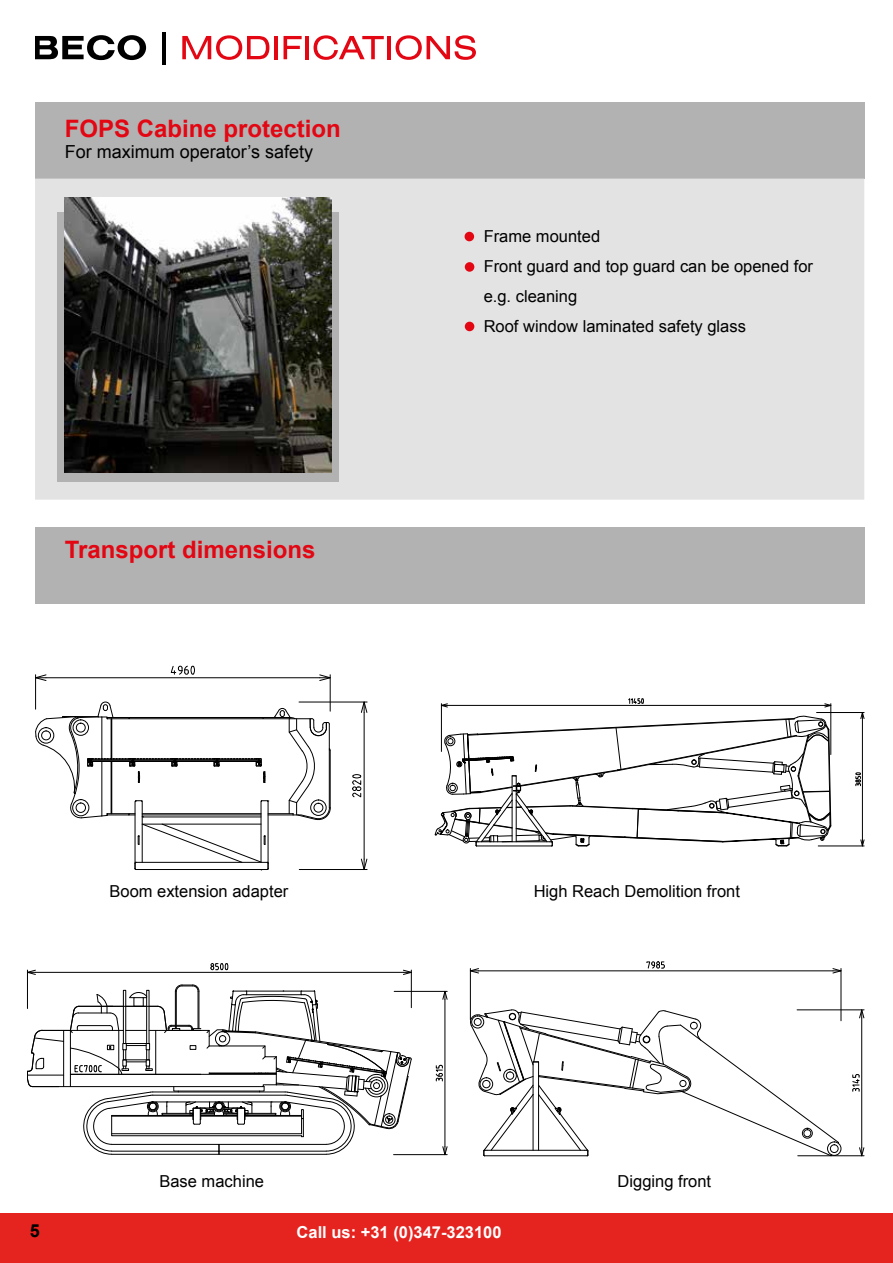
<style>
.page{position:relative;width:893px;height:1263px;background:#fff}
.page>*{position:absolute;margin:0;border:0;box-sizing:border-box;transform-origin:0 0}
.t1{font:700 24px "Arial";color:#e30613}
.t2{font:18px "Arial";color:#000}
.t3{font:700 18px "Arial";color:#000}
.t4{font:16.5px/30px "Arial";color:#000}
.t5{font:700 16.5px "Arial";color:#fff}
</style>
<div class="page">
<div style="left:0;top:1213px;width:893px;height:50px;background:#e5231f"></div>
<svg style="left:35px;top:35px;width:111px;height:25px"></svg>
<hr style="left:162px;top:32px;width:4px;height:32px;background:#000">
<svg style="left:182px;top:35px;width:87px;height:25px"></svg>
<hr style="left:274px;top:36px;width:4px;height:23px;background:#e30613">
<svg style="left:284px;top:36px;width:18px;height:23px"></svg>
<hr style="left:305px;top:36px;width:4px;height:23px;background:#e30613">
<svg style="left:314px;top:35px;width:70px;height:25px"></svg>
<hr style="left:387px;top:36px;width:4px;height:23px;background:#e30613">
<svg style="left:396px;top:35px;width:79px;height:25px"></svg>
<div style="left:35px;top:102px;width:829px;height:77px;background:#b3b2b2"></div>
<div style="left:35px;top:179px;width:829px;height:321px;background:#e3e3e3"></div>
<div style="left:465px;top:232px;width:9px;height:9px;background:#e30613;border-radius:50%"></div>
<div style="left:465px;top:322px;width:9px;height:9px;background:#e30613;border-radius:50%"></div>
<div style="left:465px;top:262px;width:9px;height:10px;background:#e30613;border-radius:50%"></div>
<svg style="left:35px;top:701px;width:296px;height:169px"></svg>
<hr style="left:299px;top:869px;width:68px;height:1px;background:#000">
<hr style="left:299px;top:702px;width:68px;height:1px;background:#000">
<hr style="left:364px;top:712px;width:1px;height:147px;background:#000">
<svg style="left:361px;top:859px;width:6px;height:10px"></svg>
<svg style="left:361px;top:701px;width:6px;height:12px"></svg>
<svg style="left:352px;top:774px;width:10px;height:24px"></svg>
<hr style="left:35px;top:675px;width:1px;height:34px;background:#000">
<hr style="left:330px;top:675px;width:1px;height:36px;background:#000">
<hr style="left:46px;top:677px;width:274px;height:1px;background:#000">
<svg style="left:35px;top:674px;width:11px;height:7px"></svg>
<svg style="left:319px;top:674px;width:12px;height:7px"></svg>
<svg style="left:170px;top:665px;width:25px;height:10px"></svg>
<div style="left:35px;top:527px;width:829px;height:77px;background:#b3b2b2"></div>
<div style="left:827px;top:1141px;width:14px;height:15px;border:1px solid #000;border-radius:50%"></div>
<svg style="left:470px;top:1009px;width:369px;height:147px"></svg>
<hr style="left:470px;top:968px;width:1px;height:52px;background:#000">
<hr style="left:841px;top:968px;width:1px;height:53px;background:#000">
<hr style="left:478px;top:970px;width:355px;height:1px;background:#000">
<svg style="left:470px;top:968px;width:9px;height:5px"></svg>
<svg style="left:833px;top:968px;width:9px;height:5px"></svg>
<svg style="left:646px;top:961px;width:19px;height:8px"></svg>
<hr style="left:798px;top:1155px;width:66px;height:1px;background:#000">
<hr style="left:797px;top:1009px;width:67px;height:1px;background:#000">
<hr style="left:861px;top:1018px;width:1px;height:130px;background:#000">
<svg style="left:859px;top:1147px;width:5px;height:9px"></svg>
<svg style="left:859px;top:1009px;width:5px;height:9px"></svg>
<svg style="left:852px;top:1074px;width:8px;height:17px"></svg>
<svg style="left:435px;top:716px;width:396px;height:131px"></svg>
<hr style="left:818px;top:846px;width:46px;height:1px;background:#000">
<hr style="left:816px;top:712px;width:48px;height:1px;background:#000">
<hr style="left:862px;top:719px;width:1px;height:121px;background:#000">
<svg style="left:861px;top:840px;width:3px;height:6px"></svg>
<svg style="left:861px;top:713px;width:3px;height:6px"></svg>
<svg style="left:855px;top:772px;width:6px;height:14px"></svg>
<hr style="left:830px;top:704px;width:1px;height:50px;background:#000">
<hr style="left:441px;top:704px;width:1px;height:47px;background:#000">
<hr style="left:447px;top:705px;width:378px;height:1px;background:#000">
<svg style="left:825px;top:704px;width:6px;height:3px"></svg>
<svg style="left:441px;top:704px;width:7px;height:3px"></svg>
<svg style="left:628px;top:698px;width:16px;height:6px"></svg>
<hr style="left:27px;top:970px;width:1px;height:38px;background:#000">
<hr style="left:411px;top:970px;width:1px;height:38px;background:#000">
<hr style="left:35px;top:972px;width:368px;height:1px;background:#000">
<svg style="left:28px;top:970px;width:8px;height:4px"></svg>
<svg style="left:403px;top:970px;width:9px;height:4px"></svg>
<svg style="left:210px;top:963px;width:18px;height:7px"></svg>
<hr style="left:394px;top:1154px;width:53px;height:1px;background:#000">
<hr style="left:394px;top:991px;width:53px;height:1px;background:#000">
<hr style="left:445px;top:999px;width:1px;height:148px;background:#000">
<svg style="left:443px;top:1146px;width:4px;height:9px"></svg>
<svg style="left:443px;top:991px;width:4px;height:8px"></svg>
<svg style="left:435px;top:1065px;width:8px;height:16px"></svg>
<svg style="left:27px;top:984px;width:385px;height:171px"></svg>
<div style="left:57px;top:213px;width:282px;height:269px;background:#b3b2b2"></div>
<img style="left:65px;top:198px;width:267px;height:274px">
<h1 class="t1" style="left:65px;top:112px;width:278px">FOPS Cabine protection</h1>
<p class="t2" style="left:65px;top:140px;width:250px">For maximum operator’s safety</p>
<h1 class="t1" style="left:65px;top:533px;width:252px">Transport dimensions</h1>
<p class="t4" style="left:484px;top:221px;width:331px">Frame mounted<br>Front guard and top guard can be opened for e.g. cleaning<br>Roof window laminated safety glass</p>
<p class="t4" style="left:109px;top:876px;width:180px">Boom extension adapter</p>
<p class="t4" style="left:534px;top:876px;width:208px">High Reach Demolition front</p>
<p class="t3" style="left:30px;top:1218px;width:12px">5</p>
<p class="t4" style="left:159px;top:1166px;width:106px">Base machine</p>
<p class="t4" style="left:618px;top:1166px;width:95px">Digging front</p>
<p class="t5" style="left:297px;top:1221px;width:206px">Call us: +31 (0)347-323100</p>
</div>
